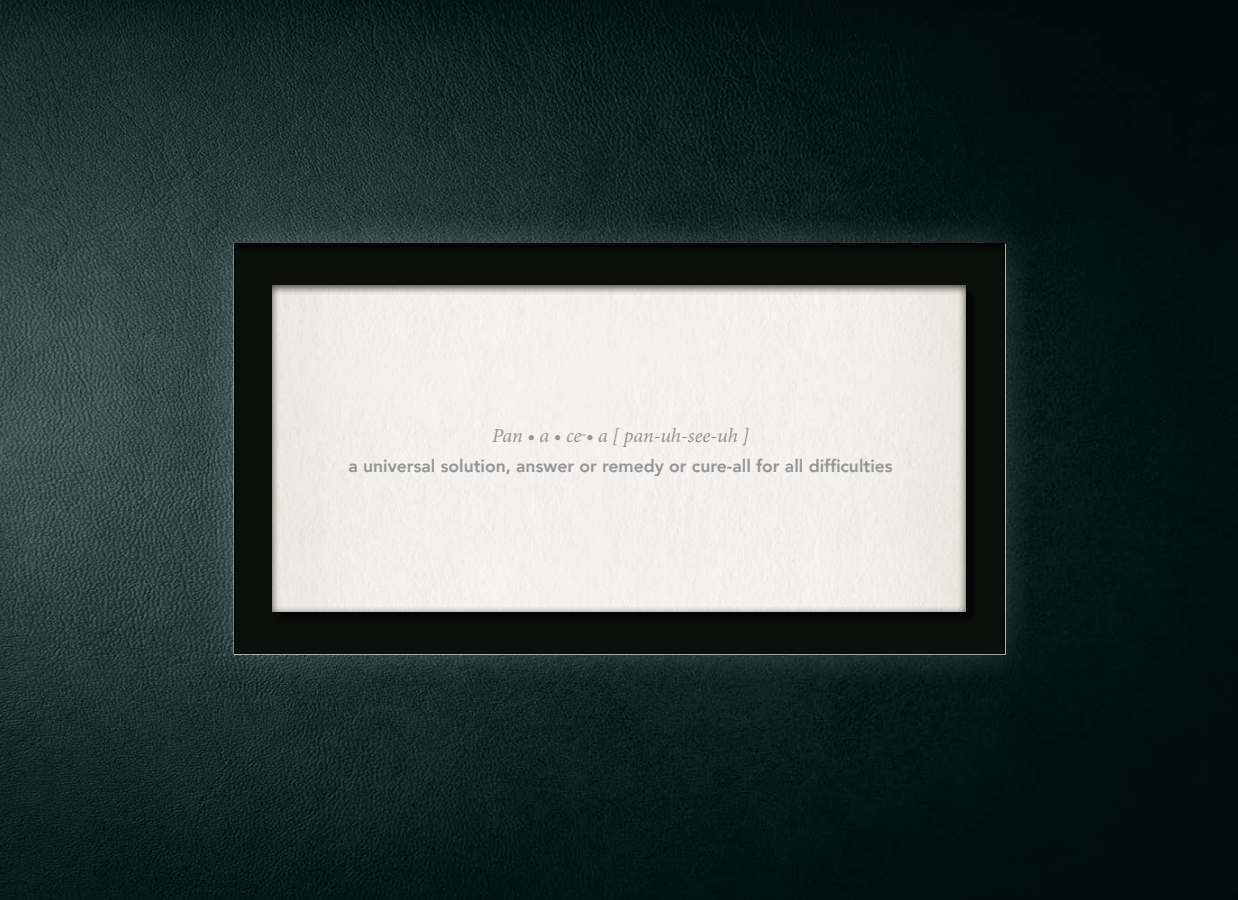
<style>
.page{position:relative;width:1238px;height:900px;background:#fff}
.page>*{position:absolute;margin:0;border:0;box-sizing:border-box;transform-origin:0 0}
.t1{font:italic 20px "Minion Pro";letter-spacing:-.005em;color:#939598}
.t2{font:800 17.5px "Avenir";color:#939598}
.t3{font:italic 17.5px "Minion Pro";color:#939598}
</style>
<div class="page">
<img style="left:0;top:0;width:1238px;height:900px">
<div style="left:197px;top:206px;width:843px;height:484px;background:#fff;opacity:.2"></div>
<div style="left:233px;top:241px;width:773px;height:413px;background:#0c0f0c"></div>
<div style="left:274px;top:287px;width:704px;height:338px;background:#060706"></div>
<div style="left:272px;top:284px;width:695px;height:327px;background:#f3efeb"></div>
<div style="left:0;top:18px;width:5px;height:863px;background:#fff;opacity:.2"></div>
<p class="t1" style="left:492px;top:422px;width:259px">Pan • a • ce • a [ pan-uh-see-uh ]</p>
<p class="t2" style="left:348px;top:452px;width:545px">a universal solution, answer or remedy or cure-all for all difficulties</p>
<p class="t3" style="left:580px;top:421px;width:7px">-</p>
</div>
